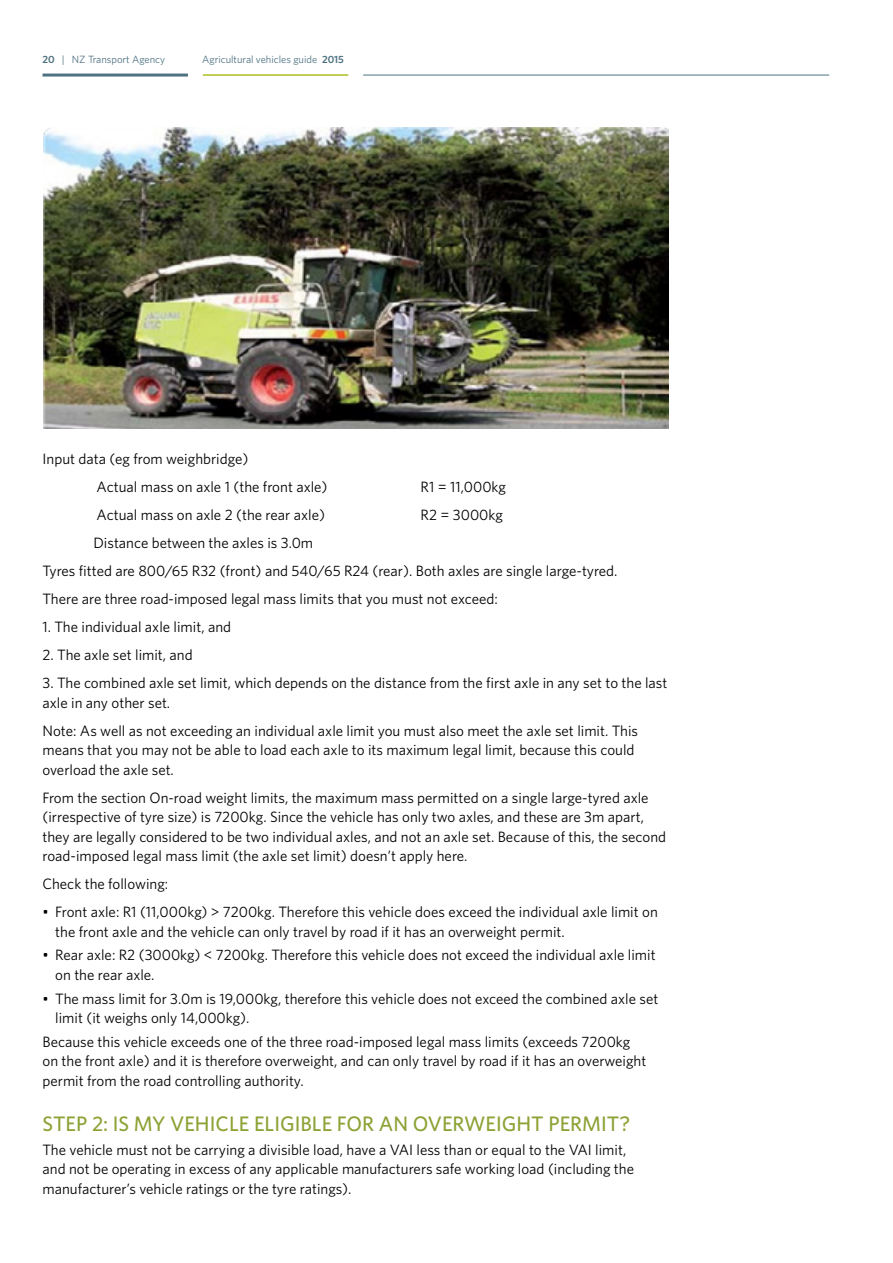
<style>
.page{position:relative;width:893px;height:1263px;background:#fff}
.page>*{position:absolute;margin:0;border:0;box-sizing:border-box;transform-origin:0 0}
.t1{font:500 21px "Whitney";color:#8ca235}
.t2{font:15px/19.5px "Whitney";color:#000}
.t3{font:10.5px "Whitney";color:#4e7282}
.s1{font-weight:600}
</style>
<div class="page">
<hr style="left:43px;top:74px;width:145px;height:3px;background:#4e7282">
<hr style="left:363px;top:75px;width:466px;height:1px;background:#4e7282">
<hr style="left:203px;top:74px;width:145px;height:2px;background:#afbe24">
<img style="left:43px;top:127px;width:626px;height:302px">
<p class="t3" style="left:43px;top:53px;width:124px"><span class="s1">20</span> | NZ Transport Agency</p>
<p class="t3" style="left:202px;top:53px;width:143px">Agricultural vehicles guide <span class="s1">2015</span></p>
<p class="t2" style="left:97px;top:445px;width:233px;line-height:28px;text-indent:-54px">Input data (eg from weighbridge)<br>Actual mass on axle 1 (the front axle)</p>
<p class="t2" style="left:421px;top:477px;width:87px">R1 = 11,000kg</p>
<p class="t2" style="left:97px;top:505px;width:230px">Actual mass on axle 2 (the rear axle)</p>
<p class="t2" style="left:421px;top:505px;width:84px">R2 = 3000kg</p>
<p class="t2" style="left:43px;top:529px;width:576px;line-height:28px;text-indent:51px">Distance between the axles is 3.0m<br>Tyres fitted are 800/65 R32 (front) and 540/65 R24 (rear). Both axles are single large-tyred.<br>There are three road-imposed legal mass limits that you must not exceed:</p>
<p class="t2" style="left:43px;top:617px;width:190px">1. The individual axle limit, and</p>
<p class="t2" style="left:43px;top:645px;width:152px">2. The axle set limit, and</p>
<p class="t2" style="left:43px;top:673px;width:626px">3. The combined axle set limit, which depends on the distance from the first axle in any set to the last axle in any other set.</p>
<p class="t2" style="left:43px;top:720px;width:597px">Note: As well as not exceeding an individual axle limit you must also meet the axle set limit. This means that you may not be able to load each axle to its maximum legal limit, because this could overload the axle set.</p>
<p class="t2" style="left:43px;top:787px;width:625px">From the section On-road weight limits, the maximum mass permitted on a single large-tyred axle (irrespective of tyre size) is 7200kg. Since the vehicle has only two axles, and these are 3m apart, they are legally considered to be two individual axles, and not an axle set. Because of this, the second road-imposed legal mass limit (the axle set limit) doesn’t apply here.</p>
<p class="t2" style="left:43px;top:874px;width:127px">Check the following:</p>
<p class="t2" style="left:55px;top:902px;width:604px;text-indent:-13px">• Front axle: R1 (11,000kg) &gt; 7200kg. Therefore this vehicle does exceed the individual axle limit on the front axle and the vehicle can only travel by road if it has an overweight permit.</p>
<p class="t2" style="left:55px;top:945px;width:602px;text-indent:-13px">• Rear axle: R2 (3000kg) &lt; 7200kg. Therefore this vehicle does not exceed the individual axle limit on the rear axle.</p>
<p class="t2" style="left:55px;top:988px;width:605px;text-indent:-13px">• The mass limit for 3.0m is 19,000kg, therefore this vehicle does not exceed the combined axle set limit (it weighs only 14,000kg).</p>
<p class="t2" style="left:43px;top:1032px;width:605px">Because this vehicle exceeds one of the three road-imposed legal mass limits (exceeds 7200kg on the front axle) and it is therefore overweight, and can only travel by road if it has an overweight permit from the road controlling authority.</p>
<h1 class="t1" style="left:43px;top:1111px;width:589px">STEP 2: IS MY VEHICLE ELIGIBLE FOR AN OVERWEIGHT PERMIT?</h1>
<p class="t2" style="left:43px;top:1139px;width:593px">The vehicle must not be carrying a divisible load, have a VAI less than or equal to the VAI limit, and not be operating in excess of any applicable manufacturers safe working load (including the manufacturer’s vehicle ratings or the tyre ratings).</p>
</div>
